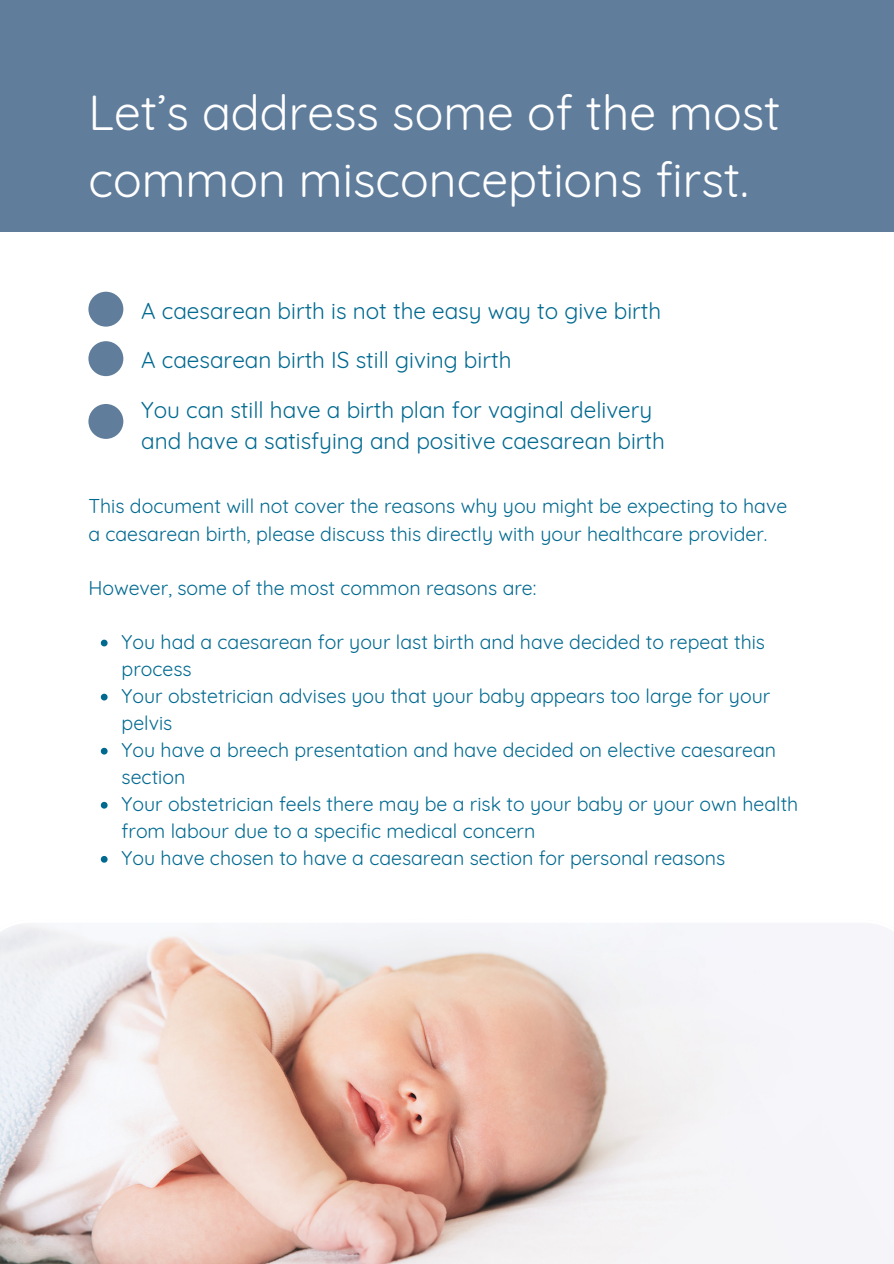
<style>
.page{position:relative;width:894px;height:1264px;background:#fff}
.page>*{position:absolute;margin:0;border:0;box-sizing:border-box;transform-origin:0 0}
.t1{font:48px/66.6px "Quicksand";color:#fff}
.t2{font:22.5px/31.5px "Quicksand";color:#006990}
.t3{font:19.5px/27px "Quicksand";color:#006990}
</style>
<div class="page">
<svg style="left:101px;top:639px;width:7px;height:7px"></svg>
<svg style="left:101px;top:693px;width:7px;height:7px"></svg>
<svg style="left:101px;top:747px;width:7px;height:7px"></svg>
<svg style="left:101px;top:801px;width:7px;height:7px"></svg>
<svg style="left:101px;top:856px;width:7px;height:6px"></svg>
<div style="left:88px;top:292px;width:35px;height:34px;background:#607d9c;border-radius:50%"></div>
<div style="left:88px;top:341px;width:35px;height:35px;background:#607d9c;border-radius:50%"></div>
<div style="left:88px;top:404px;width:35px;height:35px;background:#607d9c;border-radius:50%"></div>
<div style="left:0;top:0;width:893px;height:231px;background:#607d9c"></div>
<svg style="left:0;top:923px;width:893px;height:340px"></svg>
<p class="t1" style="left:88px;top:79px;width:693px">Let’s address some of the most common misconceptions first.</p>
<p class="t2" style="left:141px;top:295px;width:521px">A caesarean birth is not the easy way to give birth</p>
<p class="t2" style="left:141px;top:344px;width:372px">A caesarean birth IS still giving birth</p>
<p class="t2" style="left:141px;top:393px;width:525px">You can still have a birth plan for vaginal delivery and have a satisfying and positive caesarean birth</p>
<p class="t3" style="left:88px;top:492px;width:700px">This document will not cover the reasons why you might be expecting to have a caesarean birth, please discuss this directly with your healthcare provider.</p>
<p class="t3" style="left:88px;top:573px;width:449px">However, some of the most common reasons are:</p>
<p class="t3" style="left:122px;top:628px;width:644px">You had a caesarean for your last birth and have decided to repeat this process</p>
<p class="t3" style="left:122px;top:682px;width:650px">Your obstetrician advises you that your baby appears too large for your pelvis</p>
<p class="t3" style="left:122px;top:736px;width:655px">You have a breech presentation and have decided on elective caesarean section</p>
<p class="t3" style="left:122px;top:790px;width:678px">Your obstetrician feels there may be a risk to your baby or your own health from labour due to a specific medical concern</p>
<p class="t3" style="left:122px;top:844px;width:605px">You have chosen to have a caesarean section for personal reasons</p>
</div>
